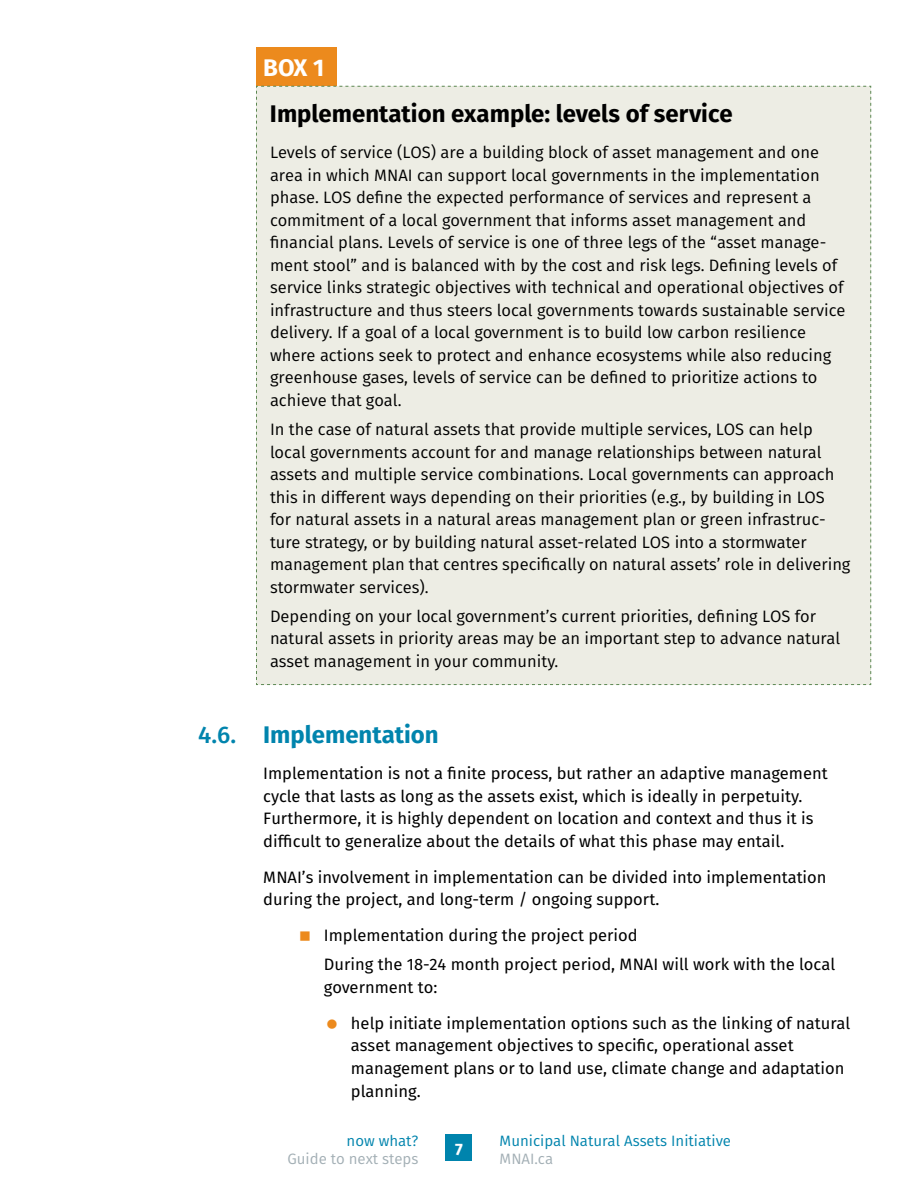
<style>
.page{position:relative;width:918px;height:1188px;background:#fff}
.page>*{position:absolute;margin:0;border:0;box-sizing:border-box;transform-origin:0 0}
.t1{font:700 24px "Fira Sans";color:#000}
.t2{font:700 24px "Fira Sans";color:#0084ad}
.t3{font:700 24px "Fira Sans";color:#fff}
.t4{font:500 24px "Fira Sans";color:#0084ad}
.t5{font:16.5px/22.5px "Fira Sans";color:#000}
.t6{font:16.5px/22.5px "Fira Sans";color:#000}
.t7{font:700 16.5px "Fira Sans";color:#fff}
.t8{font:15px "Fira Sans";color:#0084ad}
.t9{font:15px "Fira Sans";color:#a3afb5}
</style>
<div class="page">
<div style="left:446px;top:1134px;width:26px;height:27px;background:#0084ad"></div>
<div style="left:256px;top:47px;width:82px;height:43px;background:#ec8a1d"></div>
<div style="left:256px;top:85px;width:616px;height:600px;background:#edede4"></div>
<h1 class="t3" style="left:263px;top:48px;width:62px">BOX 1</h1>
<h1 class="t1" style="left:270px;top:94px;width:464px">Implementation example: levels of service</h1>
<p class="t5" style="left:270px;top:141px;width:577px">Levels of service (LOS) are a building block of asset management and one area in which MNAI can support local governments in the implementation phase. LOS define the expected performance of services and represent a commitment of a local government that informs asset management and financial plans. Levels of service is one of three legs of the “asset manage&shy;ment stool” and is balanced with by the cost and risk legs. Defining levels of service links strategic objectives with technical and operational objectives of infrastructure and thus steers local governments towards sustainable service delivery. If a goal of a local government is to build low carbon resilience where actions seek to protect and enhance ecosystems while also reducing greenhouse gases, levels of service can be defined to prioritize actions to achieve that goal.</p>
<p class="t5" style="left:270px;top:418px;width:582px">In the case of natural assets that provide multiple services, LOS can help local governments account for and manage relationships between natural assets and multiple service combinations. Local governments can approach this in different ways depending on their priorities (e.g., by building in LOS<br>for natural assets in a natural areas management plan or green infrastruc&shy;ture strategy, or by building natural asset-related LOS into a stormwater management plan that centres specifically on natural assets’ role in delivering stormwater services).</p>
<p class="t5" style="left:270px;top:604px;width:572px">Depending on your local government’s current priorities, defining LOS for natural assets in priority areas may be an important step to advance natural asset management in your community.</p>
<h1 class="t4" style="left:198px;top:716px;width:36px">4.6.</h1>
<h1 class="t2" style="left:263px;top:715px;width:177px">Implementation</h1>
<p class="t6" style="left:263px;top:762px;width:566px">Implementation is not a finite process, but rather an adaptive management cycle that lasts as long as the assets exist, which is ideally in perpetuity.<br>Furthermore, it is highly dependent on location and context and thus it is difficult to generalize about the details of what this phase may entail.</p>
<p class="t6" style="left:263px;top:865px;width:565px">MNAI’s involvement in implementation can be divided into implementation during the project, and long-term / ongoing support.</p>
<p class="t6" style="left:324px;top:920px;width:513px;line-height:29.2px">Implementation during the project period<br>During the 18-24 month project period, MNAI will work with the local</p>
<p class="t6" style="left:351px;top:969px;width:501px;line-height:36px;text-indent:-27px">government to:<br>help initiate implementation options such as the linking of natural</p>
<p class="t6" style="left:351px;top:1034px;width:495px">asset management objectives to specific, operational asset management plans or to land use, climate change and adaptation planning.</p>
<p class="t8" style="left:347px;top:1129px;width:73px">now what?</p>
<p class="t9" style="left:287px;top:1147px;width:133px">Guide to next steps</p>
<p class="t7" style="left:455px;top:1136px;width:9px">7</p>
<p class="t8" style="left:500px;top:1129px;width:233px">Municipal Natural Assets Initiative</p>
<p class="t9" style="left:500px;top:1147px;width:55px">MNAI.ca</p>
</div>
